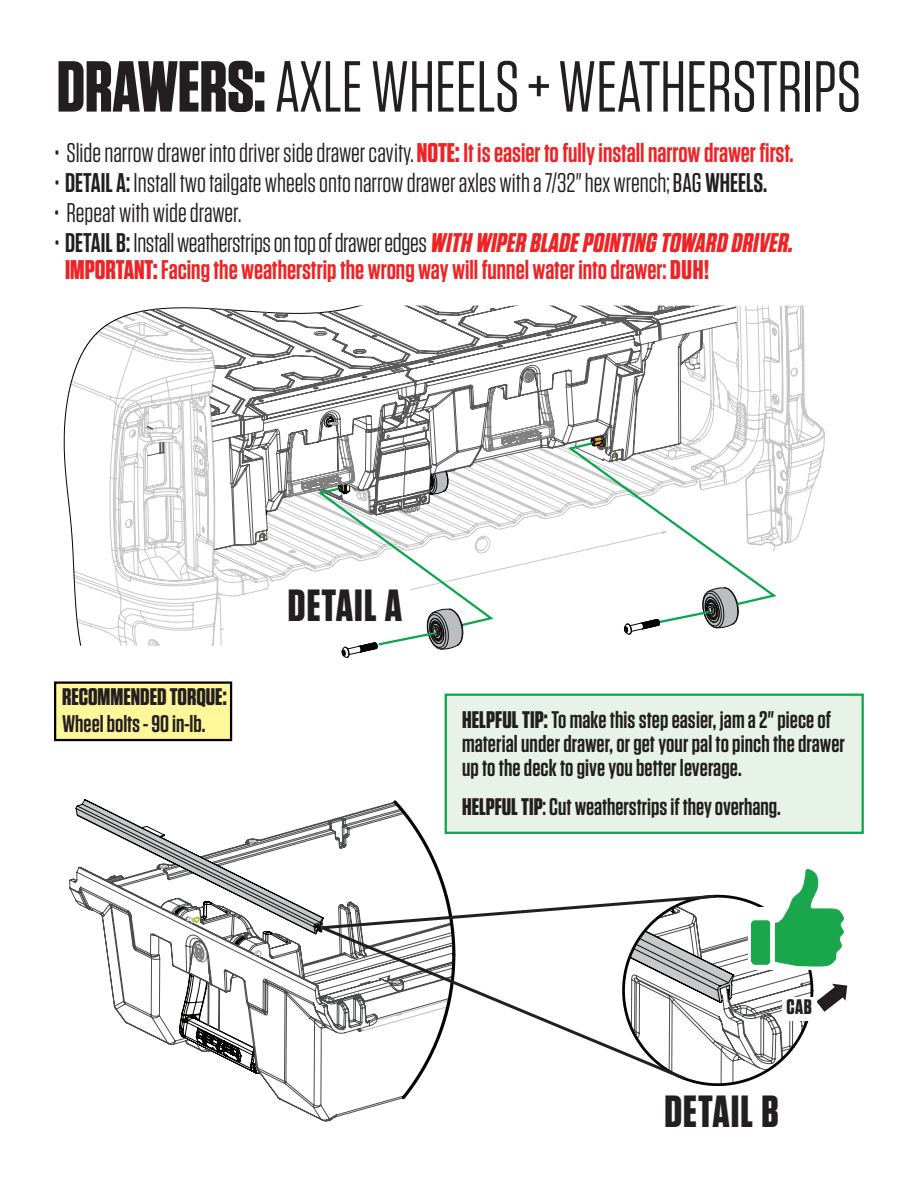
<style>
.page{position:relative;width:918px;height:1188px;background:#fff}
.page>*{position:absolute;margin:0;border:0;box-sizing:border-box;transform-origin:0 0}
.t1{font:72px "Tungsten";letter-spacing:-.005em;color:#231f20}
.t2{font:700 45px "Tungsten";letter-spacing:.025em;color:#231f20}
.t3{font:27px "Tungsten";color:#231f20}
.t4{font:600 27px/27px "Tungsten";color:#ed2325}
.t5{font:600 24px/24px "Tungsten";color:#231f20}
.t6{font:700 24px "Tungsten";color:#231f20}
.t7{font:700 21px "Tungsten";color:#231f20}
.s1{font-weight:700}
.s2{font-weight:700;color:#ed2325}
.s3{font-weight:600;color:#ed2325}
.s4{font-weight:600}
.s5{font-weight:500}
.s6{font-weight:400;color:#231f20}
.s7{color:#231f20}
.s8{font-weight:700;font-style:italic}
</style>
<div class="page">
<div style="left:445px;top:694px;width:419px;height:140px;background:#e7f3e7;border:2px solid #08a74b"></div>
<svg style="left:75px;top:797px;width:381px;height:305px"></svg>
<svg style="left:761px;top:306px;width:64px;height:240px"></svg>
<svg style="left:64px;top:306px;width:697px;height:340px"></svg>
<svg style="left:141px;top:306px;width:596px;height:245px"></svg>
<svg style="left:280px;top:306px;width:420px;height:63px"></svg>
<svg style="left:244px;top:335px;width:398px;height:181px"></svg>
<svg style="left:310px;top:893px;width:311px;height:190px"></svg>
<svg style="left:259px;top:369px;width:520px;height:289px"></svg>
<img style="left:798px;top:870px;width:21px;height:23px">
<div style="left:54px;top:681px;width:178px;height:60px;background:#fff79a;border:2px solid #000"></div>
<svg style="left:621px;top:893px;width:223px;height:193px"></svg>
<h1 class="t1" style="left:57px;top:50px;width:806px"><span class="s1">DRAWERS:</span> AXLE WHEELS + WEATHERSTRIPS</h1>
<p class="t3" style="left:54px;top:139px;width:741px">• Slide narrow drawer into driver side drawer cavity. <span class="s2">NOTE:</span> <span class="s3">It is easier to fully install narrow drawer first.</span></p>
<p class="t3" style="left:54px;top:169px;width:715px">• <span class="s4">DETAIL A:</span> Install two tailgate wheels onto narrow drawer axles with a 7/32" hex wrench; <span class="s5">BAG</span> <span class="s4">WHEELS.</span></p>
<p class="t3" style="left:54px;top:199px;width:189px">• Repeat with wide drawer.</p>
<p class="t4" style="left:65px;top:230px;width:734px;text-indent:-11px"><span class="s6">•</span> <span class="s7">DETAIL B:</span> <span class="s6">Install weatherstrips on top of drawer edges</span> <span class="s8">WITH WIPER BLADEPOINTING TOWARD DRIVER.<br></span><span class="s1">IMPORTANT:</span> Facing the weatherstrip the wrong way will funnel water into drawer: <span class="s1">DUH!</span></p>
<p class="t6" style="left:62px;top:684px;width:166px">RECOMMENDED TORQUE:</p>
<p class="t5" style="left:62px;top:712px;width:145px">Wheel bolts - 90 in-lb.</p>
<h2 class="t2" style="left:288px;top:581px;width:116px">DETAIL A</h2>
<p class="t5" style="left:462px;top:708px;width:384px"><span class="s1">HELPFUL TIP:</span> To make this step easier, jam a 2" piece of material under drawer, or get your pal to pinch the drawer up to the deck to give you better leverage.</p>
<p class="t5" style="left:462px;top:795px;width:320px"><span class="s1">HELPFUL TIP</span>: Cut weatherstrips if they overhang.</p>
<p class="t7" style="left:787px;top:995px;width:27px">CAB</p>
<h2 class="t2" style="left:664px;top:1087px;width:116px">DETAIL B</h2>
</div>
